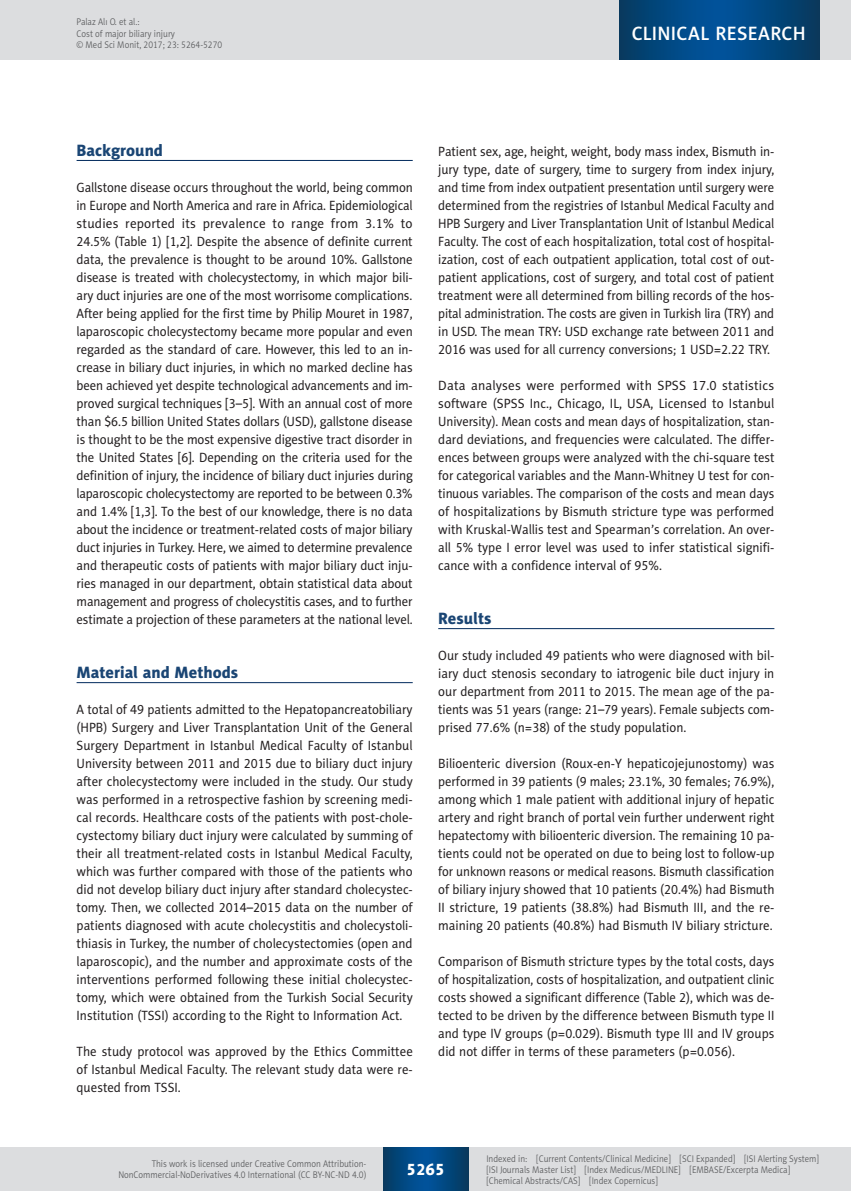
<style>
.page{position:relative;width:851px;height:1191px;background:#fff}
.page>*{position:absolute;margin:0;border:0;box-sizing:border-box;transform-origin:0 0}
.t1{font:19.5px "Naomi Sans EFN Medium";letter-spacing:.015em;color:#fff}
.MSM_Headline_1{font:16.5px "Naomi Sans EFN Heavy";color:#1a4574}
.t2{font:16.5px "Naomi Sans EFN Heavy";color:#fff}
.MSM_Body{font:13.5px/18px "Naomi Sans EFN";color:#231f20;text-align:justify;scale:.95 1}
.MSM_Body-2{font:13.5px/18px "Naomi Sans EFN";color:#231f20;text-align:justify}
.MSM_Body-3{font:13.5px/18px "Naomi Sans EFN";color:#231f20;text-align:justify;scale:.94 1}
.MSM_pagina_zywa{font:9.75px/11.2px "Naomi Sans EFN Light";color:#57585a;scale:.9 1}
.MSM_pagina_sygnatura{font:9.75px "Naomi Sans EFN Light";color:#57585a;scale:.9 1}
</style>
<div class="page">
<hr style="left:77px;top:160px;width:335px;height:1px;background:#00295c">
<hr style="left:77px;top:682px;width:335px;height:1px;background:#00295c">
<hr style="left:438px;top:628px;width:336px;height:1px;background:#00295c">
<div style="left:0;top:1148px;width:850px;height:43px;background:#dcdddf"></div>
<svg style="left:383px;top:1147px;width:85px;height:43px;background:#02477e"></svg>
<div style="left:0;top:0;width:850px;height:60px;background:#dcdddf"></div>
<svg style="left:619px;top:0;width:200px;height:60px;background:#02477e"></svg>
<p class="MSM_pagina_zywa" style="left:77px;top:16px;width:111px">Palaz Alı O. et al.:<br>Cost of major biliary injury</p>
<p class="MSM_pagina_sygnatura" style="left:77px;top:39px;width:163px">© Med Sci Monit, 2017; 23: 5264-5270</p>
<h1 class="t1" style="left:631px;top:22px;width:175px">CLINICAL RESEARCH</h1>
<p class="MSM_Headline_1" style="left:77px;top:140px;width:88px">Background</p>
<p class="MSM_Body" style="left:77px;top:178px;width:355px">Gallstone disease occurs throughout the world, being common in Europe and North America and rare in Africa. Epidemiological studies reported its prevalence to range from 3.1% to 24.5% (Table 1) [1,2]. Despite the absence of definite current data, the prevalence is thought to be around 10%. Gallstone disease is treated with cholecystectomy, in which major bili&shy;ary duct injuries are one of the most worrisome complications.<br>After being applied for the first time by Philip Mouret in 1987, laparoscopic cholecystectomy became more popular and even regarded as the standard of care. However, this led to an in&shy;crease in biliary duct injuries, in which no marked decline has been achieved yet despite technological advancements and im&shy;proved surgical techniques [3–5]. With an annual cost of more than $6.5 billion United States dollars (USD), gallstone disease is thought to be the most expensive digestive tract disorder in the United States [6]. Depending on the criteria used for the definition of injury, the incidence of biliary duct injuries during laparoscopic cholecystectomy are reported to be between 0.3% and 1.4% [1,3]. To the best of our knowledge, there is no data about the incidence or treatment-related costs of major biliary duct injuries in Turkey. Here, we aimed to determine prevalence and therapeutic costs of patients with major biliary duct inju&shy;ries managed in our department, obtain statistical data about management and progress of cholecystitis cases, and to further estimate a projection of these parameters at the national level.</p>
<p class="MSM_Headline_1" style="left:77px;top:662px;width:163px">Material and Methods</p>
<p class="MSM_Body" style="left:77px;top:700px;width:355px">A total of 49 patients admitted to the Hepatopancreatobiliary (HPB) Surgery and Liver Transplantation Unit of the General Surgery Department in Istanbul Medical Faculty of Istanbul University between 2011 and 2015 due to biliary duct injury after cholecystectomy were included in the study. Our study was performed in a retrospective fashion by screening medi&shy;cal records. Healthcare costs of the patients with post-chole&shy;cystectomy biliary duct injury were calculated by summing of their all treatment-related costs in Istanbul Medical Faculty, which was further compared with those of the patients who did not develop biliary duct injury after standard cholecystec&shy;tomy. Then, we collected 2014–2015 data on the number of patients diagnosed with acute cholecystitis and cholecystoli&shy;thiasis in Turkey, the number of cholecystectomies (open and laparoscopic), and the number and approximate costs of the interventions performed following these initial cholecystec&shy;tomy, which were obtained from the Turkish Social Security Institution (TSSI) according to the Right to Information Act.</p>
<p class="MSM_Body" style="left:77px;top:1042px;width:355px">The study protocol was approved by the Ethics Committee of Istanbul Medical Faculty. The relevant study data were re&shy;quested from TSSI.</p>
<p class="MSM_Body" style="left:438px;top:142px;width:355px">Patient sex, age, height, weight, body mass index, Bismuth in&shy;jury type, date of surgery, time to surgery from index injury, and time from index outpatient presentation until surgery were determined from the registries of Istanbul Medical Faculty and HPB Surgery and Liver Transplantation Unit of Istanbul Medical Faculty. The cost of each hospitalization, total cost of hospital&shy;ization, cost of each outpatient application, total cost of out&shy;patient applications, cost of surgery, and total cost of patient treatment were all determined from billing records of the hos&shy;pital administration. The costs are given in Turkish lira (TRY) and in USD. The mean TRY: USD exchange rate between 2011 and 2016 was used for all currency conversions; 1 USD=2.22 TRY.</p>
<p class="MSM_Body-2" style="left:438px;top:376px;width:338px">Data analyses were performed with SPSS 17.0 statistics software (SPSS Inc., Chicago, IL, USA, Licensed to Istanbul University). Mean costs and mean days of hospitalization, stan&shy;dard deviations, and frequencies were calculated. The differ&shy;ences between groups were analyzed with the chi-square test for categorical variables and the Mann-Whitney U test for con&shy;tinuous variables. The comparison of the costs and mean days of hospitalizations by Bismuth stricture type was performed with Kruskal-Wallis test and Spearman’s correlation. An over&shy;all 5% type I error level was used to infer statistical signifi&shy;cance with a confidence interval of 95%.</p>
<p class="MSM_Headline_1" style="left:438px;top:608px;width:55px">Results</p>
<p class="MSM_Body" style="left:438px;top:646px;width:355px">Our study included 49 patients who were diagnosed with bil&shy;iary duct stenosis secondary to iatrogenic bile duct injury in our department from 2011 to 2015. The mean age of the pa&shy;tients was 51 years (range: 21–79 years). Female subjects com&shy;prised 77.6% (n=38) of the study population.</p>
<p class="MSM_Body" style="left:438px;top:754px;width:355px">Bilioenteric diversion (Roux-en-Y hepaticojejunostomy) was performed in 39 patients (9 males; 23.1%, 30 females; 76.9%), among which 1 male patient with additional injury of hepatic artery and right branch of portal vein further underwent right hepatectomy with bilioenteric diversion. The remaining 10 pa&shy;tients could not be operated on due to being lost to follow-up for unknown reasons or medical reasons. Bismuth classification of biliary injury showed that 10 patients (20.4%) had Bismuth II stricture, 19 patients (38.8%) had Bismuth III, and the re&shy;maining 20 patients (40.8%) had Bismuth IV biliary stricture.</p>
<p class="MSM_Body-3" style="left:438px;top:952px;width:359px">Comparison of Bismuth stricture types by the total costs, days of hospitalization, costs of hospitalization, and outpatient clinic costs showed a significant difference (Table 2), which was de&shy;tected to be driven by the difference between Bismuth type II and type IV groups (p=0.029). Bismuth type III and IV groups did not differ in terms of these parameters (p=0.056).</p>
<p class="MSM_pagina_zywa" style="left:118px;top:1158px;width:277px;text-align:right">This work is licensed under Creative Common Attribution-<br>NonCommercial-NoDerivatives 4.0 International (CC BY-NC-ND 4.0)</p>
<p class="t2" style="left:406px;top:1159px;width:40px">5265</p>
<p class="MSM_pagina_zywa" style="left:486px;top:1152px;width:371px">Indexed in: [Current Contents/Clinical Medicine] [SCI Expanded] [ISI Alerting System] [ISI Journals Master List] [Index Medicus/MEDLINE] [EMBASE/Excerpta Medica] [Chemical Abstracts/CAS] [Index Copernicus]</p>
</div>
